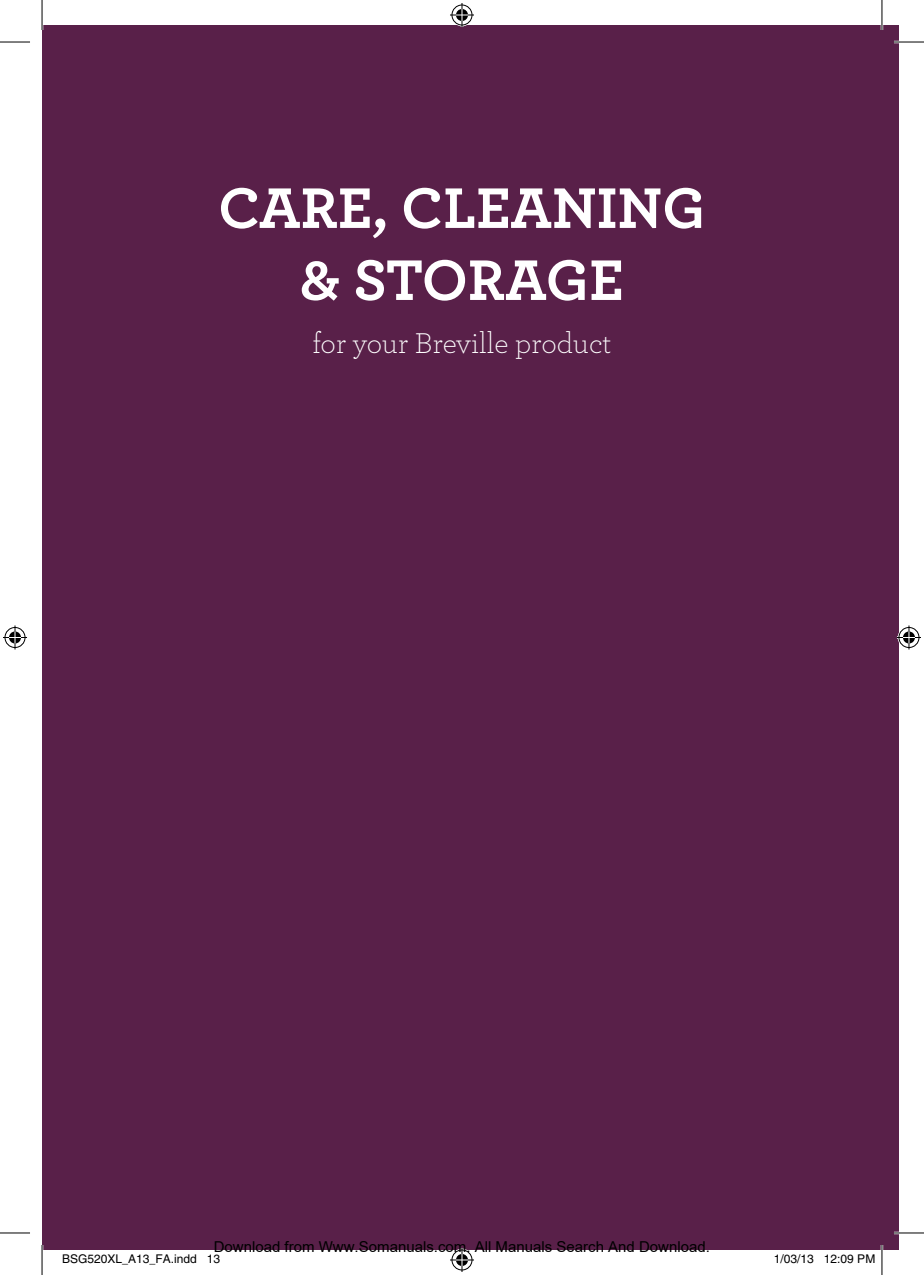
<style>
.page{position:relative;width:924px;height:1275px;background:#fff}
.page>*{position:absolute;margin:0;border:0;box-sizing:border-box;transform-origin:0 0}
.t1{font:60px/72px "Archer Bold LF";color:#fff;text-align:center}
.t2{font:30px "Archer Light LF";color:#fff}
.t3{font:15px "Arial";color:#000}
.t4{font:12px "Helvetica";color:#000}
</style>
<div class="page">
<div style="left:42px;top:25px;width:856px;height:1225px;background:#592049"></div>
<hr style="left:893px;top:41px;width:30px;height:2px;background:#fff">
<hr style="left:893px;top:1231px;width:30px;height:3px;background:#fff">
<hr style="left:880px;top:0;width:2px;height:30px;background:#fff">
<hr style="left:880px;top:1245px;width:2px;height:30px;background:#fff">
<hr style="left:0;top:42px;width:30px;height:1px;background:#000">
<hr style="left:893px;top:42px;width:30px;height:1px;background:#000">
<hr style="left:0;top:1232px;width:30px;height:1px;background:#000">
<hr style="left:893px;top:1232px;width:30px;height:1px;background:#000">
<hr style="left:42px;top:0;width:1px;height:30px;background:#000">
<hr style="left:42px;top:1245px;width:1px;height:30px;background:#000">
<hr style="left:881px;top:0;width:1px;height:30px;background:#000">
<hr style="left:881px;top:1245px;width:1px;height:30px;background:#000">
<svg style="left:450px;top:3px;width:24px;height:24px"></svg>
<svg style="left:450px;top:1248px;width:24px;height:24px"></svg>
<svg style="left:3px;top:625px;width:24px;height:24px"></svg>
<svg style="left:897px;top:625px;width:23px;height:24px"></svg>
<h1 class="t1" style="left:218px;top:170px;width:489px">CARE, CLEANING &amp; STORAGE</h1>
<h2 class="t2" style="left:312px;top:324px;width:300px">for your Breville product</h2>
<p class="t3" style="left:214px;top:1238px;width:497px">Download from Www.Somanuals.com. All Manuals Search And Download.</p>
<p class="t4" style="left:62px;top:1251px;width:160px">BSG520XL_A13_FA.indd 13</p>
<p class="t4" style="left:773px;top:1251px;width:103px">1/03/13 12:09 PM</p>
</div>
